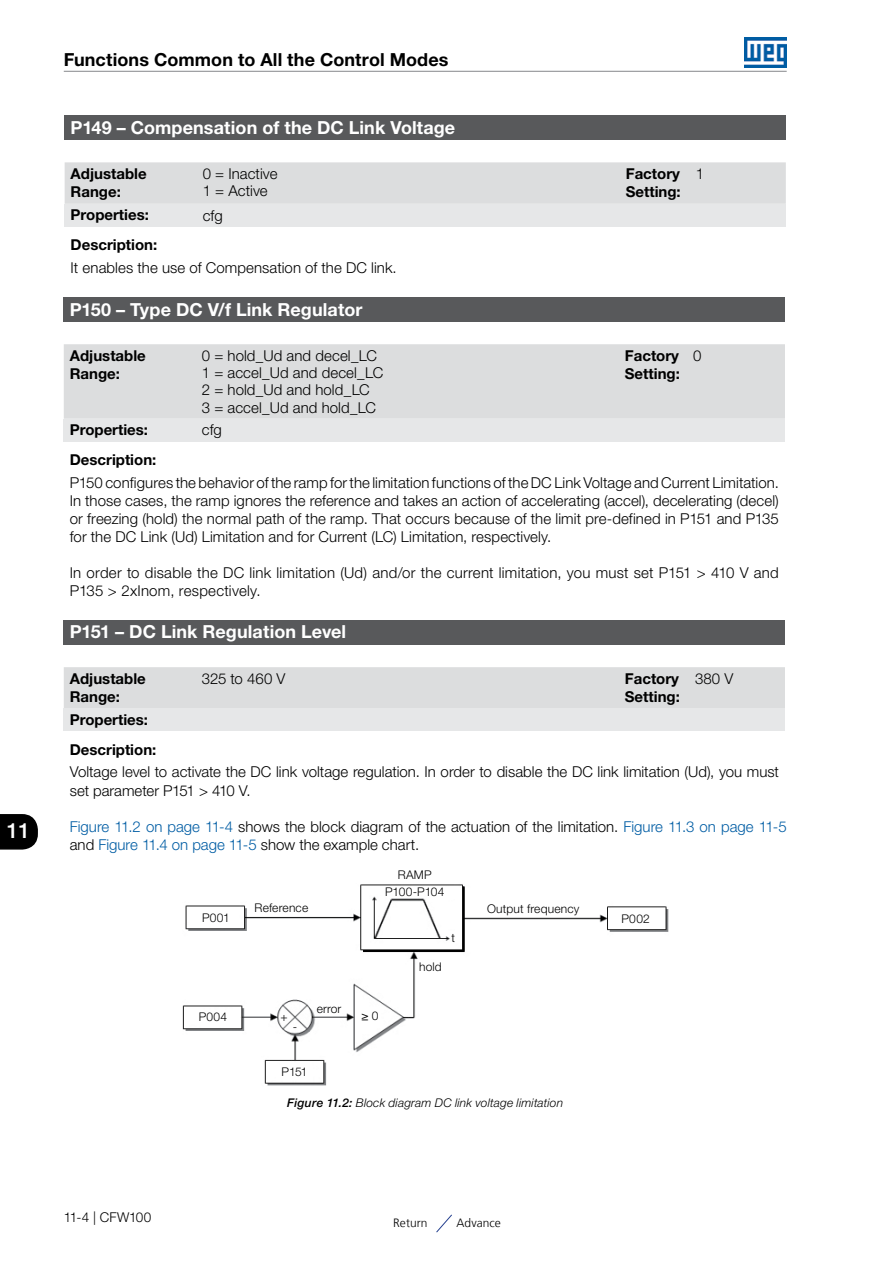
<style>
.page{position:relative;width:893px;height:1263px;background:#fff}
.page>*{position:absolute;margin:0;border:0;box-sizing:border-box;transform-origin:0 0}
.t1{font:500 21px "Helvetica Neue LT Pro";color:#fff}
._100_a_199{font:700 18px "Helvetica Neue LT Pro";letter-spacing:.005em;color:#fff}
.t2{font:700 18px "Helvetica Neue LT Pro";letter-spacing:.005em;color:#000}
.Descricao_Parametros{font:300 15px/18px "Helvetica Neue LT Pro";letter-spacing:.005em;color:#000}
.Faixa_de_Valores___P{font:700 15px "Helvetica Neue LT Pro";color:#000}
.t3{font:300 13.5px "Helvetica Neue LT Pro";letter-spacing:-.005em;color:#000}
.t4{font:300 12px "Helvetica Neue LT Pro";letter-spacing:.015em;color:#000}
.t5{font:italic 300 12px "Helvetica Neue LT Pro";letter-spacing:.015em;color:#000}
.t6{font:300 12px "Frutiger LT";letter-spacing:.005em;color:#000}
.t7{font:300 12px "Helvetica Neue LT Pro";letter-spacing:-.01em;color:#000}
.s1{color:#005da4}
.s2{font-weight:500}
</style>
<div class="page">
<hr style="left:64px;top:71px;width:723px;height:1px;background:#939598">
<img style="left:744px;top:38px;width:43px;height:29px">
<svg style="left:0;top:814px;width:38px;height:35px"></svg>
<div style="left:65px;top:115px;width:721px;height:25px;background:#58595b"></div>
<div style="left:65px;top:162px;width:721px;height:42px;background:#dcddde"></div>
<div style="left:65px;top:204px;width:132px;height:22px;background:#e6e7e8"></div>
<div style="left:197px;top:204px;width:589px;height:22px;background:#e6e7e8"></div>
<div style="left:64px;top:297px;width:721px;height:24px;background:#58595b"></div>
<div style="left:64px;top:344px;width:721px;height:75px;background:#dcddde"></div>
<div style="left:64px;top:419px;width:132px;height:22px;background:#e6e7e8"></div>
<div style="left:196px;top:419px;width:589px;height:22px;background:#e6e7e8"></div>
<div style="left:64px;top:620px;width:721px;height:24px;background:#58595b"></div>
<div style="left:64px;top:667px;width:721px;height:42px;background:#dcddde"></div>
<div style="left:64px;top:709px;width:132px;height:22px;background:#e6e7e8"></div>
<div style="left:196px;top:709px;width:589px;height:22px;background:#e6e7e8"></div>
<img style="left:182px;top:884px;width:486px;height:202px">
<svg style="left:436px;top:1214px;width:16px;height:19px"></svg>
<h1 class="t1" style="left:7px;top:818px;width:25px">11</h1>
<p class="t2" style="left:64px;top:48px;width:386px">Functions Common to All the Control Modes</p>
<p class="_100_a_199" style="left:71px;top:116px;width:386px">P149 – Compensation of the DC Link Voltage</p>
<p class="Faixa_de_Valores___P" style="left:71px;top:164px;width:78px">Adjustable</p>
<p class="Faixa_de_Valores___P" style="left:71px;top:182px;width:52px">Range:</p>
<p class="Descricao_Parametros" style="left:203px;top:164px;width:76px">0 = Inactive</p>
<p class="Descricao_Parametros" style="left:203px;top:182px;width:66px">1 = Active</p>
<p class="Faixa_de_Valores___P" style="left:71px;top:206px;width:80px">Properties:</p>
<p class="Descricao_Parametros" style="left:203px;top:206px;width:22px">cfg</p>
<p class="Faixa_de_Valores___P" style="left:71px;top:235px;width:88px">Description:</p>
<p class="Descricao_Parametros" style="left:71px;top:258px;width:327px">It enables the use of Compensation of the DC link.</p>
<p class="_100_a_199" style="left:70px;top:298px;width:294px">P150 – Type DC V/f Link Regulator</p>
<p class="Faixa_de_Valores___P" style="left:70px;top:346px;width:78px">Adjustable</p>
<p class="Faixa_de_Valores___P" style="left:70px;top:364px;width:52px">Range:</p>
<p class="Descricao_Parametros" style="left:202px;top:346px;width:177px">0 = hold_Ud and decel_LC</p>
<p class="Descricao_Parametros" style="left:202px;top:364px;width:183px">1 = accel_Ud and decel_LC</p>
<p class="Descricao_Parametros" style="left:202px;top:381px;width:169px">2 = hold_Ud and hold_LC</p>
<p class="Descricao_Parametros" style="left:202px;top:398px;width:176px">3 = accel_Ud and hold_LC</p>
<p class="Faixa_de_Valores___P" style="left:626px;top:164px;width:56px">Factory</p>
<p class="Faixa_de_Valores___P" style="left:626px;top:182px;width:57px">Setting:</p>
<p class="Descricao_Parametros" style="left:696px;top:164px;width:10px">1</p>
<p class="Faixa_de_Valores___P" style="left:625px;top:346px;width:56px">Factory</p>
<p class="Faixa_de_Valores___P" style="left:625px;top:364px;width:57px">Setting:</p>
<p class="Descricao_Parametros" style="left:693px;top:346px;width:10px">0</p>
<p class="Faixa_de_Valores___P" style="left:70px;top:421px;width:80px">Properties:</p>
<p class="Descricao_Parametros" style="left:202px;top:421px;width:22px">cfg</p>
<p class="Faixa_de_Valores___P" style="left:70px;top:450px;width:88px">Description:</p>
<p class="Descricao_Parametros" style="left:70px;top:473px;width:711px;text-align:justify">P150 configures the behavior of the ramp for the limitation functions of the DC Link Voltage and Current Limitation.<br>In those cases, the ramp ignores the reference and takes an action of accelerating (accel), decelerating (decel) or freezing (hold) the normal path of the ramp. That occurs because of the limit pre-defined in P151 and P135 for the DC Link (Ud) Limitation and for Current (LC) Limitation, respectively.</p>
<p class="Descricao_Parametros" style="left:70px;top:563px;width:711px">In order to disable the DC link limitation (Ud) and/or the current limitation, you must set P151 &gt; 410 V and<br>P135 &gt; 2xInom, respectively.</p>
<p class="_100_a_199" style="left:70px;top:621px;width:278px">P151 – DC Link Regulation Level</p>
<p class="Faixa_de_Valores___P" style="left:70px;top:669px;width:78px">Adjustable</p>
<p class="Faixa_de_Valores___P" style="left:70px;top:687px;width:52px">Range:</p>
<p class="Descricao_Parametros" style="left:202px;top:669px;width:85px">325 to 460 V</p>
<p class="Faixa_de_Valores___P" style="left:625px;top:669px;width:56px">Factory</p>
<p class="Faixa_de_Valores___P" style="left:625px;top:687px;width:57px">Setting:</p>
<p class="Descricao_Parametros" style="left:695px;top:669px;width:40px">380 V</p>
<p class="Faixa_de_Valores___P" style="left:70px;top:710px;width:80px">Properties:</p>
<p class="Faixa_de_Valores___P" style="left:70px;top:740px;width:88px">Description:</p>
<p class="Descricao_Parametros" style="left:70px;top:763px;width:711px">Voltage level to activate the DC link voltage regulation. In order to disable the DC link limitation (Ud), you must set parameter P151 &gt; 410 V.</p>
<p class="Descricao_Parametros" style="left:70px;top:817px;width:718px"><span class="s1">Figure 11.2 on page 11-4</span> shows the block diagram of the actuation of the limitation. <span class="s1">Figure 11.3 on page 11-5 </span>and <span class="s1">Figure 11.4 on page 11-5</span> show the example chart.</p>
<p class="t4" style="left:398px;top:867px;width:35px">RAMP</p>
<p class="t4" style="left:255px;top:901px;width:55px">Reference</p>
<p class="t4" style="left:487px;top:902px;width:94px">Output frequency</p>
<p class="t7" style="left:385px;top:885px;width:61px">P100-P104</p>
<p class="t4" style="left:202px;top:910px;width:29px">P001</p>
<p class="t4" style="left:622px;top:911px;width:30px">P002</p>
<p class="t4" style="left:199px;top:1010px;width:30px">P004</p>
<p class="t4" style="left:317px;top:1002px;width:26px">error</p>
<p class="t4" style="left:281px;top:1009px;width:9px">+</p>
<p class="t4" style="left:361px;top:1008px;width:19px">≥ 0</p>
<p class="t4" style="left:293px;top:1019px;width:6px">-</p>
<p class="t4" style="left:282px;top:1064px;width:28px">P151</p>
<p class="t4" style="left:419px;top:959px;width:24px">hold</p>
<p class="t4" style="left:451px;top:931px;width:5px">t</p>
<p class="t5" style="left:287px;top:1095px;width:277px"><span class="s2">Figure 11.2:</span> Block diagram DC link voltage limitation</p>
<p class="t3" style="left:64px;top:1208px;width:89px">11-4 | CFW100</p>
<p class="t6" style="left:393px;top:1216px;width:36px">Return</p>
<p class="t6" style="left:456px;top:1216px;width:46px">Advance</p>
</div>
